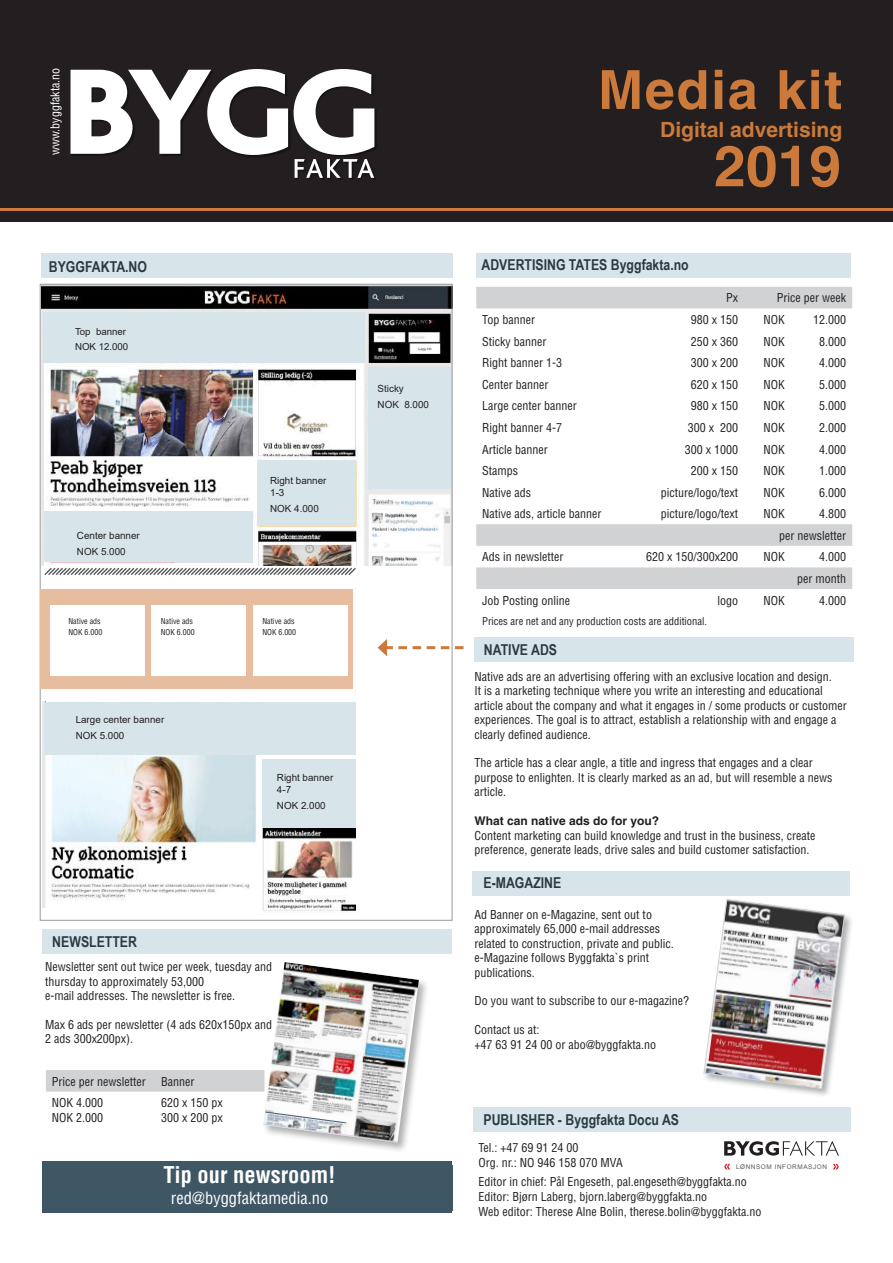
<style>
.page{position:relative;width:893px;height:1263px;background:#fff}
.page>*{position:absolute;margin:0;border:0;box-sizing:border-box;transform-origin:0 0}
.t1{font:700 57px "Helvetica";color:#cb7a3b}
.t2{font:700 54px "Helvetica";letter-spacing:.03em;color:#cb7a3b}
.t3{font:700 condensed 22.5px "Helvetica";color:#fff}
.t4{font:700 21px "Helvetica";color:#cb7a3b}
.t5{font:condensed 16.5px "Helvetica";color:#fff}
.t6{font:700 15px "Arial Narrow";color:#2b3a42}
.t7{font:condensed 12px/14.4px "Helvetica";color:#231f20}
.t8{font:700 12px "Helvetica";color:#231f20}
.t9{font:condensed 12px "Helvetica";color:#fff}
.t10{font:condensed 10.5px "Helvetica";color:#231f20}
.t11{font:9.9px/15.8px "Arial";color:#231f20}
.t12{font:9.75px/15.8px "Arial";color:#231f20}
.t13{font:condensed 7.95px/10.8px "Helvetica";color:#231f20}
.t14{font:6.3px "Arial";letter-spacing:.09em;color:#57585a}
</style>
<div class="page">
<div style="left:0;top:0;width:893px;height:221px;background:#231f20"></div>
<hr style="left:0;top:208px;width:893px;height:3px;background:#cb7a3b">
<img style="left:242px;top:109px;width:48px;height:48px">
<svg style="left:71px;top:69px;width:217px;height:86px"></svg>
<img style="left:374px;top:108px;width:2px;height:41px">
<img style="left:296px;top:178px;width:57px;height:1px">
<svg style="left:294px;top:69px;width:80px;height:109px"></svg>
<img style="left:42px;top:702px;width:214px;height:205px">
<img style="left:262px;top:828px;width:94px;height:84px">
<img style="left:42px;top:286px;width:408px;height:280px">
<div style="left:472px;top:1107px;width:378px;height:24px;background:#d7e5eb"></div>
<div style="left:41px;top:253px;width:411px;height:24px;background:#d7e5eb"></div>
<div style="left:476px;top:253px;width:374px;height:24px;background:#d7e5eb"></div>
<svg style="left:476px;top:287px;width:376px;height:302px"></svg>
<svg style="left:724px;top:1141px;width:115px;height:14px"></svg>
<svg style="left:833px;top:1164px;width:6px;height:5px"></svg>
<svg style="left:724px;top:1164px;width:6px;height:5px"></svg>
<div style="left:43px;top:1161px;width:409px;height:51px;background:#3f5765"></div>
<div style="left:43px;top:313px;width:322px;height:50px;background:#d7e5eb"></div>
<div style="left:45px;top:702px;width:311px;height:53px;background:#d7e5eb"></div>
<div style="left:45px;top:511px;width:208px;height:51px;background:#d7e5eb"></div>
<div style="left:257px;top:460px;width:99px;height:66px;background:#d7e5eb"></div>
<div style="left:368px;top:367px;width:82px;height:122px;background:#d7e5eb"></div>
<div style="left:262px;top:758px;width:94px;height:69px;background:#d7e5eb"></div>
<svg style="left:44px;top:567px;width:312px;height:8px"></svg>
<div style="left:474px;top:637px;width:380px;height:24px;background:#d7e5eb"></div>
<div style="left:43px;top:929px;width:409px;height:25px;background:#d7e5eb"></div>
<div style="left:46px;top:1070px;width:216px;height:22px;background:#d1d2d4"></div>
<div style="left:262px;top:960px;width:168px;height:194px;background:#231f20;opacity:.36"></div>
<img style="left:263px;top:962px;width:156px;height:181px">
<div style="left:472px;top:871px;width:378px;height:25px;background:#d7e5eb"></div>
<div style="left:703px;top:898px;width:151px;height:200px;background:#939598;opacity:.75"></div>
<img style="left:704px;top:899px;width:141px;height:190px">
<svg style="left:378px;top:639px;width:85px;height:17px"></svg>
<div style="left:41px;top:589px;width:312px;height:100px;background:#e6be9f"></div>
<div style="left:50px;top:605px;width:95px;height:71px;background:#fff"></div>
<div style="left:152px;top:605px;width:94px;height:71px;background:#fff"></div>
<div style="left:253px;top:605px;width:95px;height:71px;background:#fff"></div>
<p class="t9" style="left:48px;top:155px;width:89px;rotate:-90deg">www.byggfakta.no</p>
<h2 class="t2" style="left:598px;top:57px;width:246px">Media kit</h2>
<h3 class="t4" style="left:660px;top:117px;width:184px">Digital advertising</h3>
<h1 class="t1" style="left:714px;top:131px;width:128px">2019</h1>
<p class="t6" style="left:49px;top:256px;width:100px">BYGGFAKTA.NO</p>
<p class="t12" style="left:75px;top:323px;width:55px">Top banner<br>NOK 12.000</p>
<p class="t11" style="left:77px;top:528px;width:64px">Center banner<br>NOK 5.000</p>
<p class="t11" style="left:270px;top:475px;width:58px;line-height:11.9px">Right banner<br>1-3</p>
<p class="t11" style="left:270px;top:500px;width:50px">NOK 4.000</p>
<p class="t13" style="left:68px;top:615px;width:35px">Native ads<br>NOK 6.000</p>
<p class="t13" style="left:161px;top:615px;width:35px">Native ads<br>NOK 6.000</p>
<p class="t13" style="left:262px;top:615px;width:35px">Native ads<br>NOK 6.000</p>
<p class="t11" style="left:76px;top:711px;width:90px">Large center banner<br>NOK 5.000</p>
<p class="t11" style="left:277px;top:771px;width:58px;line-height:11.9px">Right banner<br>4-7</p>
<p class="t11" style="left:277px;top:797px;width:50px">NOK 2.000</p>
<p class="t11" style="left:378px;top:380px;width:53px">Sticky<br>NOK 8.000</p>
<p class="t6" style="left:52px;top:930px;width:86px">NEWSLETTER</p>
<p class="t7" style="left:45px;top:960px;width:229px">Newsletter sent out twice per week, tuesday and thursday to approximately 53,000<br>e-mail addresses. The newsletter is free.</p>
<p class="t7" style="left:45px;top:1017px;width:229px">Max 6 ads per newsletter (4 ads 620x150px and<br>2 ads 300x200px).</p>
<p class="t7" style="left:52px;top:1074px;width:95px">Price per newsletter</p>
<p class="t7" style="left:161px;top:1074px;width:35px">Banner</p>
<p class="t7" style="left:52px;top:1095px;width:53px">NOK 4.000<br>NOK 2.000</p>
<p class="t7" style="left:161px;top:1095px;width:63px">620 x 150 px<br>300 x 200 px</p>
<h3 class="t3" style="left:164px;top:1160px;width:174px">Tip our newsroom!</h3>
<h3 class="t5" style="left:171px;top:1187px;width:159px">red@byggfaktamedia.no</h3>
<p class="t6" style="left:481px;top:253px;width:209px">ADVERTISING TATES Byggfakta.no</p>
<p class="t7" style="left:726px;top:291px;width:13px">Px</p>
<p class="t7" style="left:777px;top:291px;width:71px">Price per week</p>
<p class="t7" style="left:482px;top:312px;width:54px">Top banner</p>
<p class="t7" style="left:691px;top:312px;width:49px">980 x 150</p>
<p class="t7" style="left:764px;top:312px;width:23px">NOK</p>
<p class="t7" style="left:813px;top:312px;width:34px">12.000</p>
<p class="t7" style="left:482px;top:334px;width:66px">Sticky banner</p>
<p class="t7" style="left:691px;top:334px;width:49px">250 x 360</p>
<p class="t7" style="left:764px;top:334px;width:23px">NOK</p>
<p class="t7" style="left:819px;top:334px;width:28px">8.000</p>
<p class="t7" style="left:482px;top:355px;width:81px">Right banner 1-3</p>
<p class="t7" style="left:691px;top:355px;width:49px">300 x 200</p>
<p class="t7" style="left:764px;top:355px;width:23px">NOK</p>
<p class="t7" style="left:819px;top:355px;width:28px">4.000</p>
<p class="t7" style="left:482px;top:377px;width:68px">Center banner</p>
<p class="t7" style="left:691px;top:377px;width:49px">620 x 150</p>
<p class="t7" style="left:764px;top:377px;width:23px">NOK</p>
<p class="t7" style="left:819px;top:377px;width:28px">5.000</p>
<p class="t7" style="left:482px;top:399px;width:96px">Large center banner</p>
<p class="t7" style="left:691px;top:399px;width:49px">980 x 150</p>
<p class="t7" style="left:764px;top:399px;width:23px">NOK</p>
<p class="t7" style="left:819px;top:399px;width:28px">5.000</p>
<p class="t7" style="left:482px;top:420px;width:81px">Right banner 4-7</p>
<p class="t7" style="left:688px;top:420px;width:52px">300 x 200</p>
<p class="t7" style="left:764px;top:420px;width:23px">NOK</p>
<p class="t7" style="left:819px;top:420px;width:28px">2.000</p>
<p class="t7" style="left:482px;top:442px;width:67px">Article banner</p>
<p class="t7" style="left:685px;top:442px;width:55px">300 x 1000</p>
<p class="t7" style="left:764px;top:442px;width:23px">NOK</p>
<p class="t7" style="left:819px;top:442px;width:28px">4.000</p>
<p class="t7" style="left:482px;top:463px;width:37px">Stamps</p>
<p class="t7" style="left:691px;top:463px;width:49px">200 x 150</p>
<p class="t7" style="left:764px;top:463px;width:23px">NOK</p>
<p class="t7" style="left:819px;top:463px;width:28px">1.000</p>
<p class="t7" style="left:482px;top:485px;width:50px">Native ads</p>
<p class="t7" style="left:661px;top:485px;width:79px">picture/logo/text</p>
<p class="t7" style="left:764px;top:485px;width:23px">NOK</p>
<p class="t7" style="left:819px;top:485px;width:28px">6.000</p>
<p class="t7" style="left:482px;top:507px;width:121px">Native ads, article banner</p>
<p class="t7" style="left:661px;top:507px;width:79px">picture/logo/text</p>
<p class="t7" style="left:764px;top:507px;width:23px">NOK</p>
<p class="t7" style="left:779px;top:503px;width:68px;line-height:21.6px;text-align:right">4.800<br>per newsletter</p>
<p class="t7" style="left:482px;top:550px;width:83px">Ads in newsletter</p>
<p class="t7" style="left:646px;top:550px;width:93px">620 x 150/300x200</p>
<p class="t7" style="left:764px;top:550px;width:23px">NOK</p>
<p class="t7" style="left:797px;top:546px;width:50px;line-height:21.6px;text-align:right">4.000<br>per month</p>
<p class="t7" style="left:482px;top:593px;width:89px">Job Posting online</p>
<p class="t7" style="left:717px;top:593px;width:22px">logo</p>
<p class="t7" style="left:764px;top:593px;width:23px">NOK</p>
<p class="t7" style="left:819px;top:593px;width:28px">4.000</p>
<p class="t10" style="left:482px;top:615px;width:226px">Prices are net and any production costs are additional.</p>
<p class="t6" style="left:484px;top:638px;width:75px">NATIVE ADS</p>
<p class="t7" style="left:474px;top:669px;width:374px">Native ads are an advertising offering with an exclusive location and design.<br>It is a marketing technique where you write an interesting and educational article about the company and what it engages in / some products or customer experiences. The goal is to attract, establish a relationship with and engage a clearly defined audience.</p>
<p class="t7" style="left:474px;top:756px;width:359px">The article has a clear angle, a title and ingress that engages and a clear purpose to enlighten. It is clearly marked as an ad, but will resemble a news article.</p>
<p class="t8" style="left:474px;top:813px;width:186px">What can native ads do for you?</p>
<p class="t7" style="left:474px;top:828px;width:342px">Content marketing can build knowledge and trust in the business, create preference, generate leads, drive sales and build customer satisfaction.</p>
<p class="t6" style="left:483px;top:872px;width:79px">E-MAGAZINE</p>
<p class="t7" style="left:474px;top:907px;width:201px">Ad Banner on e-Magazine, sent out to approximately 65,000 e-mail addresses related to construction, private and public. e-Magazine follows Byggfakta`s print publications.</p>
<p class="t7" style="left:474px;top:994px;width:216px">Do you want to subscribe to our e-magazine?</p>
<p class="t7" style="left:474px;top:1023px;width:183px">Contact us at:<br>+47 63 91 24 00 or abo@byggfakta.no</p>
<p class="t6" style="left:483px;top:1108px;width:197px">PUBLISHER - Byggfakta Docu AS</p>
<p class="t7" style="left:478px;top:1140px;width:146px;line-height:15px">Tel.: +47 69 91 24 00<br>Org. nr.: NO 946 158 070 MVA</p>
<p class="t7" style="left:478px;top:1174px;width:284px;line-height:15px">Editor in chief: Pål Engeseth, pal.engeseth@byggfakta.no<br>Editor: Bjørn Laberg, bjorn.laberg@byggfakta.no<br>Web editor: Therese Alne Bolin, therese.bolin@byggfakta.no</p>
<p class="t14" style="left:736px;top:1162px;width:92px">LØNNSOM INFORMASJON</p>
</div>
